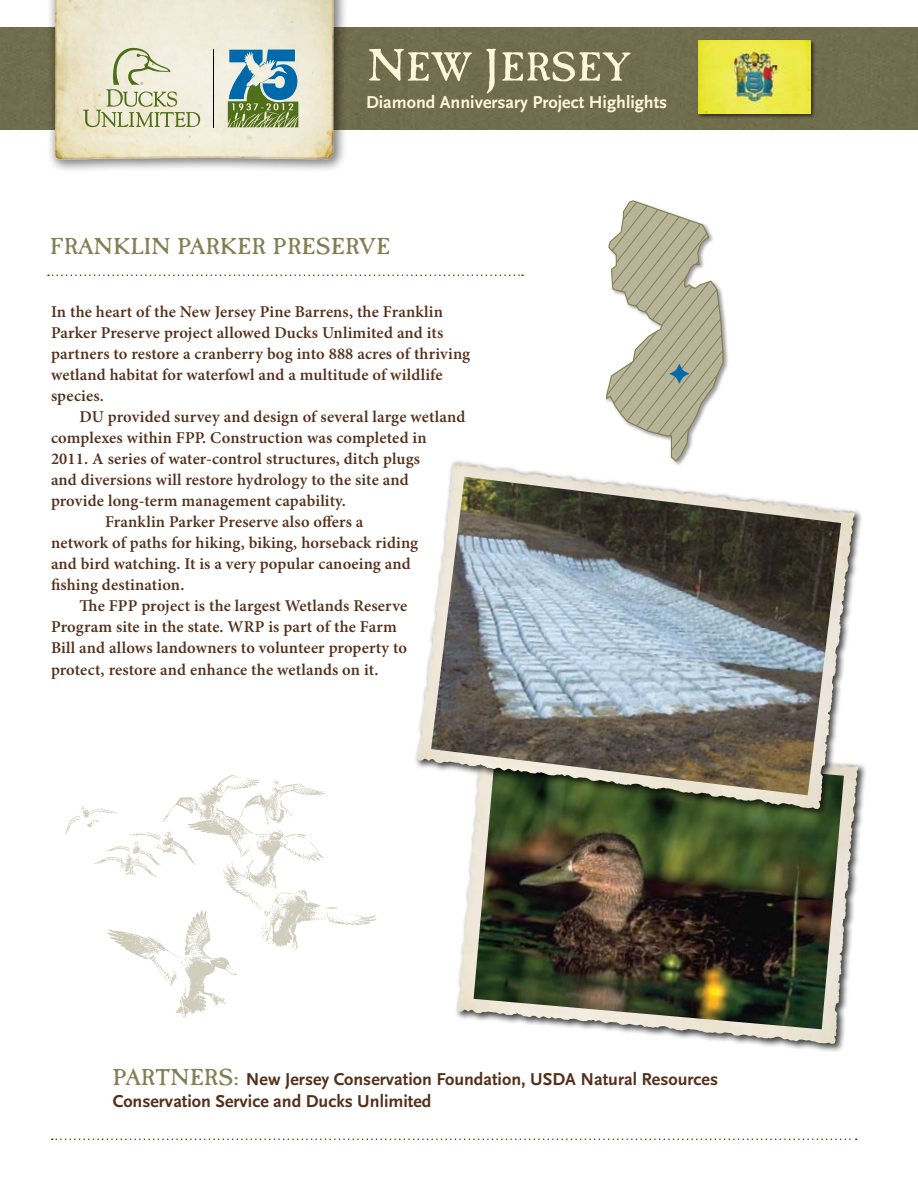
<style>
.page{position:relative;width:918px;height:1188px;background:#fff}
.page>*{position:absolute;margin:0;border:0;box-sizing:border-box;transform-origin:0 0}
.t1{font:42px "Caslon Ant T";color:#fff6dc;scale:1.2 1}
.t2{font:24px "Caslon Ant T";color:#818054;scale:1.2 1}
.t3{font:700 18px/21.6px "Scala Sans";color:#54301a}
.t4{font:700 18px "Scala Sans";color:#fff6dc}
.t5{font:600 16.5px/21px "Minion Pro";letter-spacing:.01em;color:#54301a}
.s1{font-size:47.4px}
.s2{font-family:"Caslon Ant T";font-weight:400;font-size:24px;color:#818054}
</style>
<div class="page">
<div style="left:0;top:27px;width:918px;height:103px;background:#716e4d"></div>
<img style="left:64px;top:774px;width:313px;height:244px">
<div style="left:45px;top:0;width:302px;height:173px;background:#000;opacity:.5"></div>
<img style="left:53px;top:0;width:287px;height:166px">
<div style="left:58px;top:0;width:274px;height:157px;background:#fff;opacity:.3"></div>
<svg style="left:83px;top:48px;width:117px;height:79px;background:#dadabf"></svg>
<hr style="left:213px;top:49px;width:1px;height:79px;background:#010101">
<svg style="left:228px;top:50px;width:70px;height:77px;background:#6d9990"></svg>
<svg style="left:48px;top:274px;width:475px;height:2px"></svg>
<svg style="left:52px;top:1138px;width:805px;height:2px"></svg>
<div style="left:454px;top:728px;width:413px;height:324px;background:#000;opacity:.75"></div>
<img style="left:474px;top:817px;width:370px;height:212px">
<div style="left:414px;top:459px;width:450px;height:358px;background:#000;opacity:.75"></div>
<img style="left:451px;top:462px;width:4px;height:15px">
<img style="left:431px;top:477px;width:410px;height:318px">
<div style="left:698px;top:40px;width:118px;height:79px;background:#000;opacity:.6"></div>
<img style="left:699px;top:41px;width:111px;height:72px">
<div style="left:605px;top:199px;width:124px;height:268px;background:#000;opacity:.4"></div>
<svg style="left:606px;top:200px;width:118px;height:263px"></svg>
<h1 class="t1" style="left:368px;top:45px;width:221px"><span class="s1">N</span>EW <span class="s1">J</span>ERSEY</h1>
<p class="t4" style="left:366px;top:92px;width:303px">Diamond Anniversary Project Highlights</p>
<h2 class="t2" style="left:50px;top:234px;width:285px">FRANKLIN PARKER PRESERVE</h2>
<p class="t5" style="left:51px;top:302px;width:421px">In the heart of the New Jersey Pine Barrens, the Franklin Parker Preserve project allowed Ducks Unlimited and its partners to restore a cranberry bog into 888 acres of thriving wetland habitat for waterfowl and a multitude of wildlife species.</p>
<p class="t5" style="left:79px;top:407px;width:387px">DU provided survey and design of several large wetland</p>
<p class="t5" style="left:51px;top:428px;width:377px">complexes within FPP. Construction was completed in</p>
<p class="t5" style="left:51px;top:449px;width:371px">2011. A series of water-control structures, ditch plugs</p>
<p class="t5" style="left:51px;top:470px;width:359px">and diversions will restore hydrology to the site and</p>
<p class="t5" style="left:51px;top:491px;width:296px">provide long-term management capability.</p>
<p class="t5" style="left:105px;top:512px;width:260px">Franklin Parker Preserve also offers a</p>
<p class="t5" style="left:51px;top:533px;width:369px">network of paths for hiking, biking, horseback riding</p>
<p class="t5" style="left:51px;top:554px;width:361px">and bird watching. It is a very popular canoeing and</p>
<p class="t5" style="left:51px;top:575px;width:135px">fishing destination.</p>
<p class="t5" style="left:79px;top:596px;width:329px">The FPP project is the largest Wetlands Reserve</p>
<p class="t5" style="left:51px;top:617px;width:347px">Program site in the state. WRP is part of the Farm</p>
<p class="t5" style="left:51px;top:638px;width:358px">Bill and allows landowners to volunteer property to</p>
<p class="t5" style="left:51px;top:660px;width:329px">protect, restore and enhance the wetlands on it.</p>
<p class="t3" style="left:113px;top:1069px;width:607px"><span class="s2">PARTNERS:</span> New Jersey Conservation Foundation, USDA Natural Resources<br>Conservation Service and Ducks Unlimited</p>
</div>
